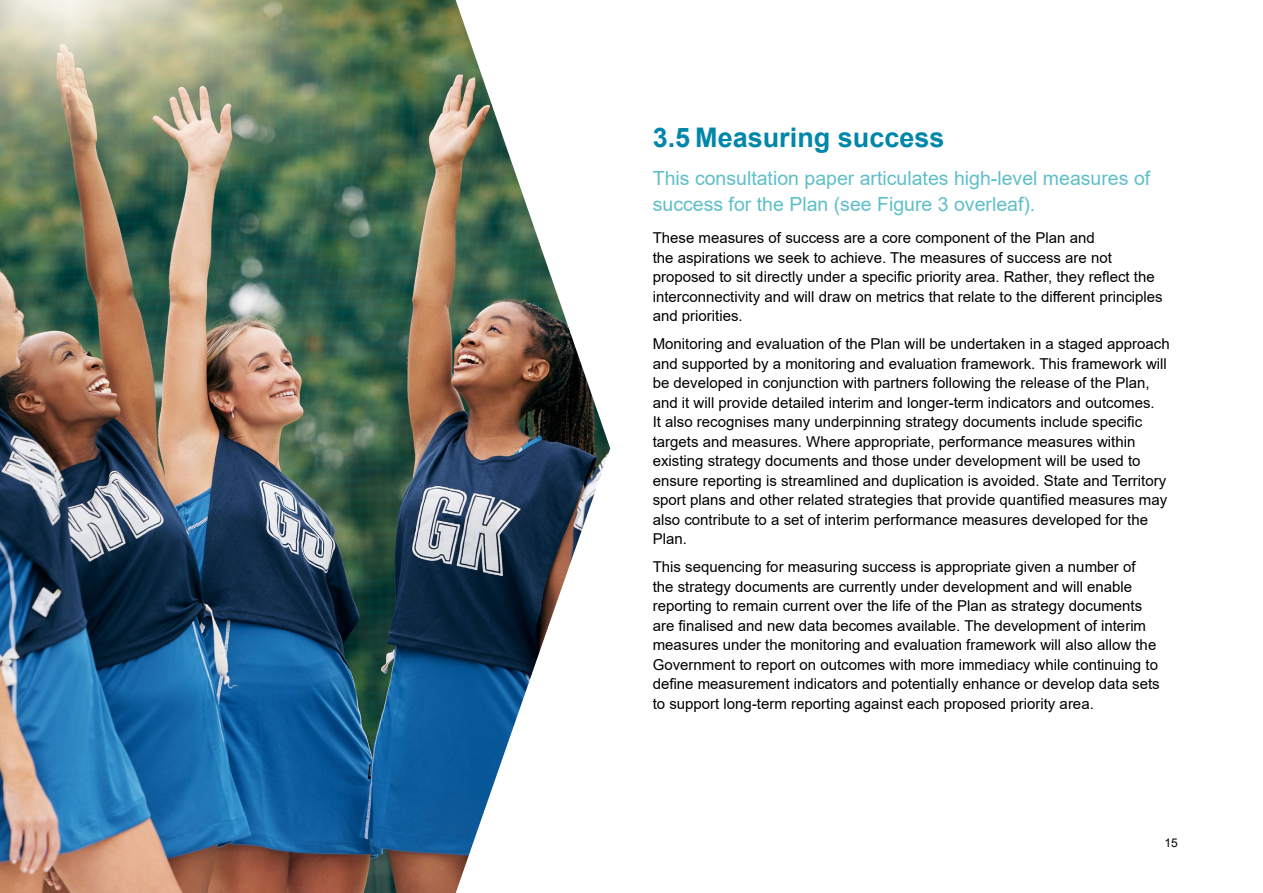
<style>
.page{position:relative;width:1263px;height:893px;background:#fff}
.page>*{position:absolute;margin:0;border:0;box-sizing:border-box;transform-origin:0 0}
.t1{font:700 27px "Arial";color:#0187aa}
.t2{font:19.5px/25.5px "Arial";color:#5fbfc9}
.t3{font:15px/19.5px "Arial";color:#000}
.t4{font:12px "Arial";color:#000}
</style>
<div class="page">
<img style="left:0;top:0;width:610px;height:893px">
<h1 class="t1" style="left:653px;top:119px;width:293px">3.5 Measuring success</h1>
<h2 class="t2" style="left:653px;top:166px;width:499px">This consultation paper articulates high-level measures of success for the Plan (see Figure 3 overleaf).</h2>
<p class="t3" style="left:653px;top:228px;width:511px">These measures of success are a core component of the Plan and<br>the aspirations we seek to achieve. The measures of success are not proposed to sit directly under a specific priority area. Rather, they reflect the interconnectivity and will draw on metrics that relate to the different principles and priorities.</p>
<p class="t3" style="left:653px;top:334px;width:518px">Monitoring and evaluation of the Plan will be undertaken in a staged approach and supported by a monitoring and evaluation framework. This framework will be developed in conjunction with partners following the release of the Plan, and it will provide detailed interim and longer-term indicators and outcomes.<br>It also recognises many underpinning strategy documents include specific targets and measures. Where appropriate, performance measures within existing strategy documents and those under development will be used to ensure reporting is streamlined and duplication is avoided. State and Territory sport plans and other related strategies that provide quantified measures may also contribute to a set of interim performance measures developed for the Plan.</p>
<p class="t3" style="left:653px;top:557px;width:508px">This sequencing for measuring success is appropriate given a number of the strategy documents are currently under development and will enable reporting to remain current over the life of the Plan as strategy documents are finalised and new data becomes available. The development of interim measures under the monitoring and evaluation framework will also allow the Government to report on outcomes with more immediacy while continuing to define measurement indicators and potentially enhance or develop data sets to support long-term reporting against each proposed priority area.</p>
<p class="t4" style="left:1164px;top:835px;width:15px">15</p>
</div>
